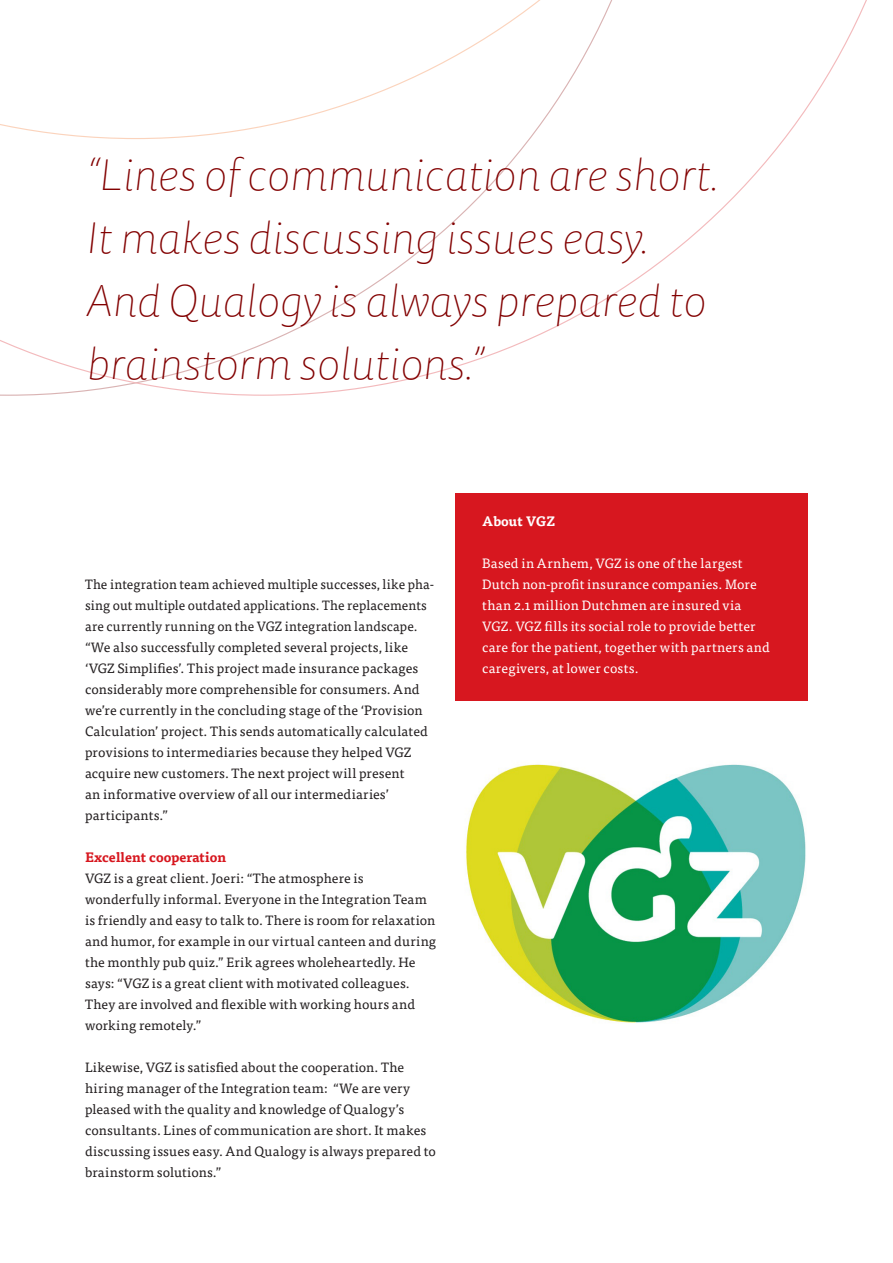
<style>
.page{position:relative;width:893px;height:1263px;background:#fff}
.page>*{position:absolute;margin:0;border:0;box-sizing:border-box;transform-origin:0 0}
.Quote_oranje{font:italic 100 45px/63px "Tisa Sans OT";color:#820101}
.tekst{font:13.5px/21px "Tisa Pro";letter-spacing:.01em;color:#231f20}
.tekst_wit{font:13.5px/21px "Tisa Pro";letter-spacing:.015em;color:#fff}
.kop{font:700 13.5px "Tisa Pro";color:#d7171f}
.kop_wit{font:700 13.5px "Tisa Pro";color:#fff}
</style>
<div class="page">
<svg style="left:0;top:0;width:867px;height:396px"></svg>
<div style="left:455px;top:493px;width:353px;height:208px;background:#d7171f"></div>
<img style="left:466px;top:764px;width:340px;height:259px">
<p class="Quote_oranje" style="left:85px;top:146px;width:634px">“Lines of communication are short.<br>It makes discussing issues easy.<br>And Qualogy is always prepared to brainstorm solutions.”</p>
<p class="tekst" style="left:85px;top:573px;width:351px">The integration team achieved multiple successes, like pha&shy;sing out multiple outdated applications. The replacements are currently running on the VGZ integration landscape.</p>
<p class="tekst" style="left:85px;top:636px;width:344px">“We also successfully completed several projects, like ‘VGZ Simplifies’. This project made insurance packages considerably more comprehensible for consumers. And we’re currently in the concluding stage of the ‘Provision Calculation’ project. This sends automatically calculated provisions to intermediaries because they helped VGZ acquire new customers. The next project will present<br>an informative overview of all our intermediaries’ participants.”</p>
<p class="kop" style="left:85px;top:846px;width:143px">Excellent cooperation</p>
<p class="tekst" style="left:85px;top:867px;width:353px">VGZ is a great client. Joeri: “The atmosphere is wonderfully informal. Everyone in the Integration Team is friendly and easy to talk to. There is room for relaxation and humor, for example in our virtual canteen and during the monthly pub quiz.” Erik agrees wholeheartedly. He says: “VGZ is a great client with motivated colleagues.<br>They are involved and flexible with working hours and working remotely.”</p>
<p class="tekst" style="left:85px;top:1056px;width:352px">Likewise, VGZ is satisfied about the cooperation. The hiring manager of the Integration team: “We are very pleased with the quality and knowledge of Qualogy’s consultants. Lines of communication are short. It makes discussing issues easy. And Qualogy is always prepared to brainstorm solutions.”</p>
<p class="kop_wit" style="left:482px;top:510px;width:75px">About VGZ</p>
<p class="tekst_wit" style="left:482px;top:552px;width:289px">Based in Arnhem, VGZ is one of the largest Dutch non-profit insurance companies. More than 2.1 million Dutchmen are insured via VGZ. VGZ fills its social role to provide better care for the patient, together with partners and caregivers, at lower costs.</p>
</div>
